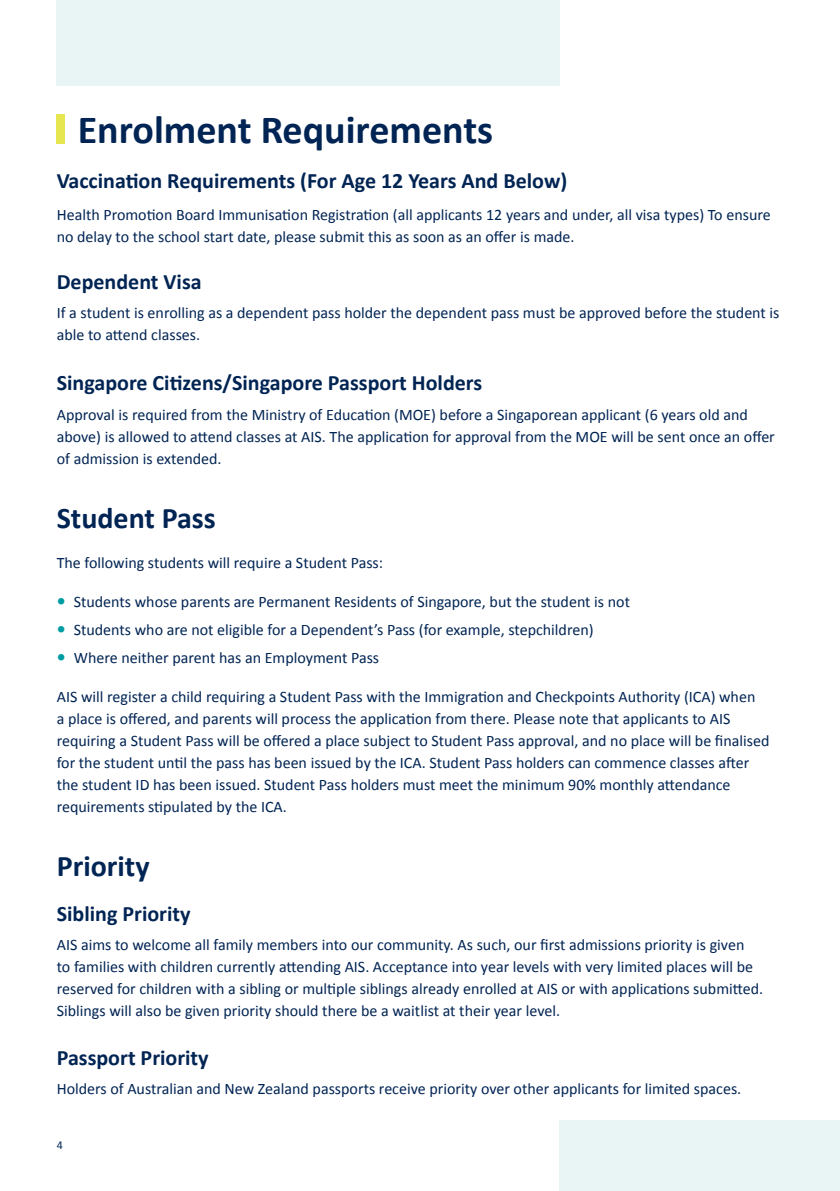
<style>
.page{position:relative;width:840px;height:1191px;background:#fff}
.page>*{position:absolute;margin:0;border:0;box-sizing:border-box;transform-origin:0 0}
.t1{font:700 40px "Calibri";color:#002453}
.t2{font:700 30px "Calibri";color:#002453}
.t3{font:700 22px "Calibri";color:#002453}
.Body{font:16px/22px "Calibri";color:#002453}
.t4{font:12px "Calibri";color:#002453}
.s1{font-weight:700;font-size:18px;color:#009ca3}
</style>
<div class="page">
<div style="left:57px;top:0;width:502px;height:85px;background:#e9f5f5"></div>
<div style="left:57px;top:115px;width:8px;height:29px;background:#e6e650"></div>
<div style="left:559px;top:1120px;width:280px;height:71px;background:#e9f5f5"></div>
<h2 class="t1" style="left:78px;top:102px;width:417px">Enrolment Requirements</h2>
<h4 class="t3" style="left:57px;top:166px;width:511px">Vaccination Requirements (For Age 12 Years And Below)</h4>
<p class="Body" style="left:57px;top:203px;width:715px">Health Promotion Board Immunisation Registration (all applicants 12 years and under, all visa types) To ensure no delay to the school start date, please submit this as soon as an offer is made.</p>
<h4 class="t3" style="left:57px;top:266px;width:146px">Dependent Visa</h4>
<p class="Body" style="left:57px;top:301px;width:723px">If a student is enrolling as a dependent pass holder the dependent pass must be approved before the student is able to attend classes.</p>
<h4 class="t3" style="left:57px;top:367px;width:426px">Singapore Citizens/Singapore Passport Holders</h4>
<p class="Body" style="left:57px;top:403px;width:719px">Approval is required from the Ministry of Education (MOE) before a Singaporean applicant (6 years old and above) is allowed to attend classes at AIS. The application for approval from the MOE will be sent once an offer of admission is extended.</p>
<h3 class="t2" style="left:57px;top:497px;width:161px">Student Pass</h3>
<p class="Body" style="left:57px;top:551px;width:328px">The following students will require a Student Pass:</p>
<p class="Body" style="left:57px;top:590px;width:574px"><span class="s1">•</span> Students whose parents are Permanent Residents of Singapore, but the student is not</p>
<p class="Body" style="left:57px;top:618px;width:538px"><span class="s1">•</span> Students who are not eligible for a Dependent’s Pass (for example, stepchildren)</p>
<p class="Body" style="left:57px;top:645px;width:324px"><span class="s1">•</span> Where neither parent has an Employment Pass</p>
<p class="Body" style="left:57px;top:684px;width:713px">AIS will register a child requiring a Student Pass with the Immigration and Checkpoints Authority (ICA) when<br>a place is offered, and parents will process the application from there. Please note that applicants to AIS requiring a Student Pass will be offered a place subject to Student Pass approval, and no place will be finalised for the student until the pass has been issued by the ICA. Student Pass holders can commence classes after the student ID has been issued. Student Pass holders must meet the minimum 90% monthly attendance requirements stipulated by the ICA.</p>
<h3 class="t2" style="left:57px;top:844px;width:94px">Priority</h3>
<h4 class="t3" style="left:57px;top:898px;width:135px">Sibling Priority</h4>
<p class="Body" style="left:57px;top:933px;width:707px">AIS aims to welcome all family members into our community. As such, our first admissions priority is given<br>to families with children currently attending AIS. Acceptance into year levels with very limited places will be reserved for children with a sibling or multiple siblings already enrolled at AIS or with applications submitted.<br>Siblings will also be given priority should there be a waitlist at their year level.</p>
<h4 class="t3" style="left:57px;top:1042px;width:153px">Passport Priority</h4>
<p class="Body" style="left:57px;top:1077px;width:685px">Holders of Australian and New Zealand passports receive priority over other applicants for limited spaces.</p>
<p class="t4" style="left:57px;top:1137px;width:8px">4</p>
</div>
